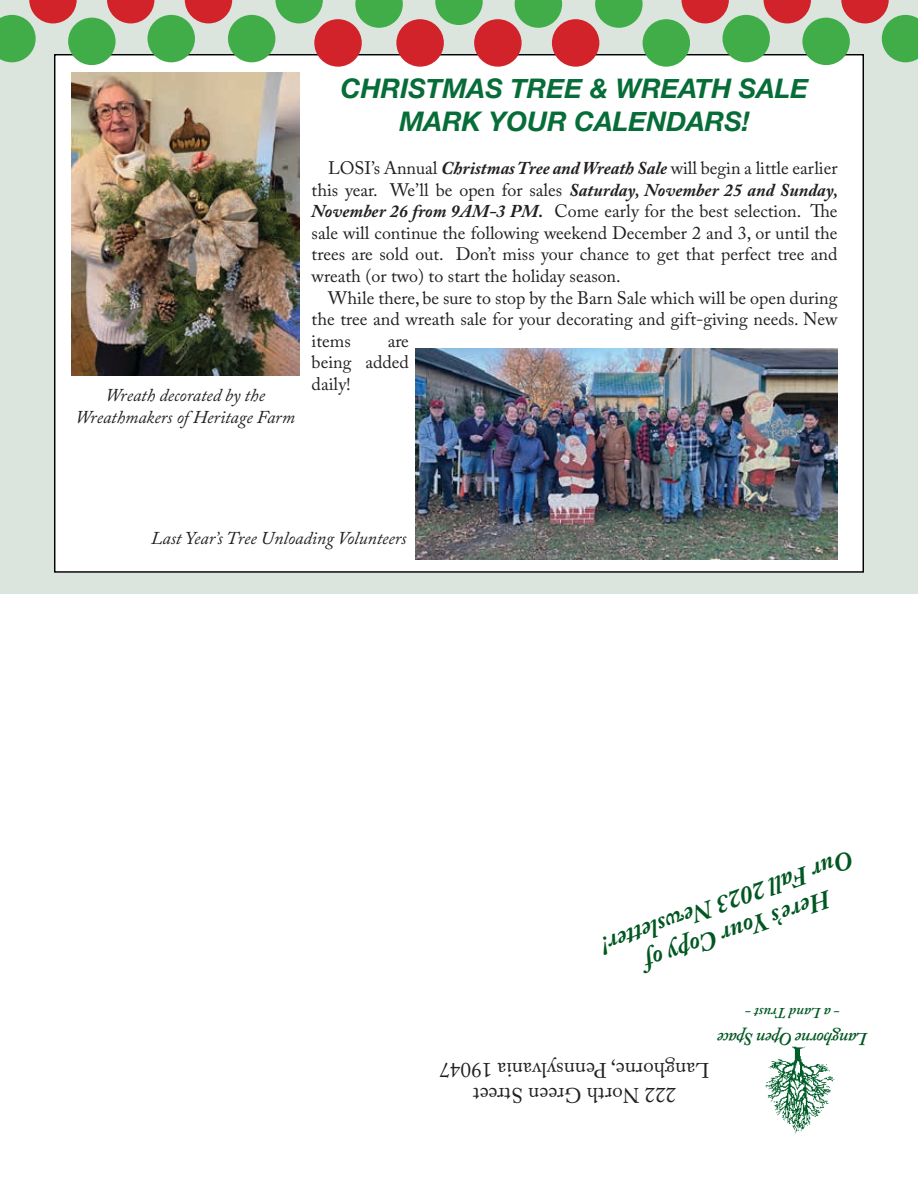
<style>
.page{position:relative;width:918px;height:1188px;background:#fff}
.page>*{position:absolute;margin:0;border:0;box-sizing:border-box;transform-origin:0 0}
.t1{font:italic 700 27px/32.4px "Helvetica Neue";color:#076d38;text-align:center}
.t2{font:italic 700 25.5px/30.5px "Adobe Caslon Pro";color:#005721;text-align:center}
.t3{font:21px/25.2px "Adobe Caslon Pro";color:#231f20;text-align:center}
.t4{font:18px/21.6px "Adobe Caslon Pro";color:#231f20;text-align:justify}
.t5{font:italic 18px/21.6px "Adobe Caslon Pro";color:#231f20;text-align:center}
.t6{font:italic 600 18px "Adobe Caslon Pro";letter-spacing:-.03em;color:#005721}
.t7{font:italic 600 15px "Adobe Caslon Pro";color:#005721}
.s1{font-weight:700;font-style:italic}
</style>
<div class="page">
<div style="left:0;top:0;width:918px;height:594px;background:#dbe5de"></div>
<div style="left:54px;top:54px;width:810px;height:519px;background:#fff;border:1px solid #020304"></div>
<img style="left:766px;top:1046px;width:68px;height:88px">
<img style="left:416px;top:348px;width:422px;height:212px">
<img style="left:71px;top:72px;width:228px;height:304px">
<svg style="left:0;top:0;width:77px;height:62px"></svg>
<div style="left:68px;top:18px;width:48px;height:47px;background:#41ad49;border-radius:50%"></div>
<svg style="left:107px;top:0;width:47px;height:23px"></svg>
<div style="left:148px;top:15px;width:47px;height:47px;background:#41ad49;border-radius:50%"></div>
<svg style="left:185px;top:0;width:47px;height:23px"></svg>
<div style="left:228px;top:15px;width:47px;height:47px;background:#41ad49;border-radius:50%"></div>
<svg style="left:681px;top:0;width:48px;height:23px"></svg>
<div style="left:722px;top:15px;width:48px;height:47px;background:#41ad49;border-radius:50%"></div>
<svg style="left:764px;top:0;width:47px;height:23px"></svg>
<div style="left:802px;top:18px;width:48px;height:47px;background:#41ad49;border-radius:50%"></div>
<svg style="left:841px;top:0;width:77px;height:62px"></svg>
<div style="left:643px;top:19px;width:47px;height:48px;background:#41ad49;border-radius:50%"></div>
<div style="left:314px;top:19px;width:48px;height:48px;background:#d2232a;border-radius:50%"></div>
<svg style="left:355px;top:0;width:48px;height:28px"></svg>
<div style="left:396px;top:19px;width:48px;height:48px;background:#d2232a;border-radius:50%"></div>
<svg style="left:435px;top:0;width:48px;height:25px"></svg>
<div style="left:474px;top:19px;width:48px;height:48px;background:#d2232a;border-radius:50%"></div>
<svg style="left:515px;top:0;width:47px;height:28px"></svg>
<div style="left:552px;top:19px;width:47px;height:48px;background:#d2232a;border-radius:50%"></div>
<svg style="left:595px;top:0;width:48px;height:28px"></svg>
<svg style="left:275px;top:0;width:48px;height:23px"></svg>
<p class="t5" style="left:75px;top:384px;width:221px">Wreath decorated by the<br>Wreathmakers of Heritage Farm</p>
<h1 class="t1" style="left:341px;top:73px;width:469px">CHRISTMAS TREE &amp; WREATH SALE<br>MARK YOUR CALENDARS!</h1>
<p class="t4" style="left:312px;top:157px;width:528px;text-indent:17px">LOSI’s Annual <span class="s1">Christmas Tree and Wreath Sale</span> will begin a little earlier this year. We’ll be open for sales <span class="s1">Saturday, November 25 and Sunday, November 26 from 9AM-3 PM.</span> Come early for the best selection. The sale will continue the following weekend December 2 and 3, or until the trees are sold out. Don’t miss your chance to get that perfect tree and wreath (or two) to start the holiday season.</p>
<p class="t4" style="left:312px;top:287px;width:527px;text-indent:17px">While there, be sure to stop by the Barn Sale which will be open during the tree and wreath sale for your decorating and gift-giving needs. New items</p>
<p class="t4" style="left:312px;top:330px;width:99px;text-indent:76px">are being added daily!</p>
<p class="t5" style="left:151px;top:527px;width:257px">Last Year’s Tree Unloading Volunteers</p>
<h2 class="t2" style="left:869px;top:902px;width:268px;rotate:161deg">Here’s Your Copy of<br>Our Fall 2023 Newsletter!</h2>
<p class="t7" style="left:840px;top:1022px;width:97px;rotate:-180deg">- a Land Trust -</p>
<p class="t3" style="left:710px;top:1108px;width:271px;rotate:-180deg">222 North Green Street<br>Langhorne, Pennsylvania 19047</p>
<p class="t6" style="left:868px;top:1050px;width:152px;rotate:-180deg">Langhorne Open Space</p>
</div>
